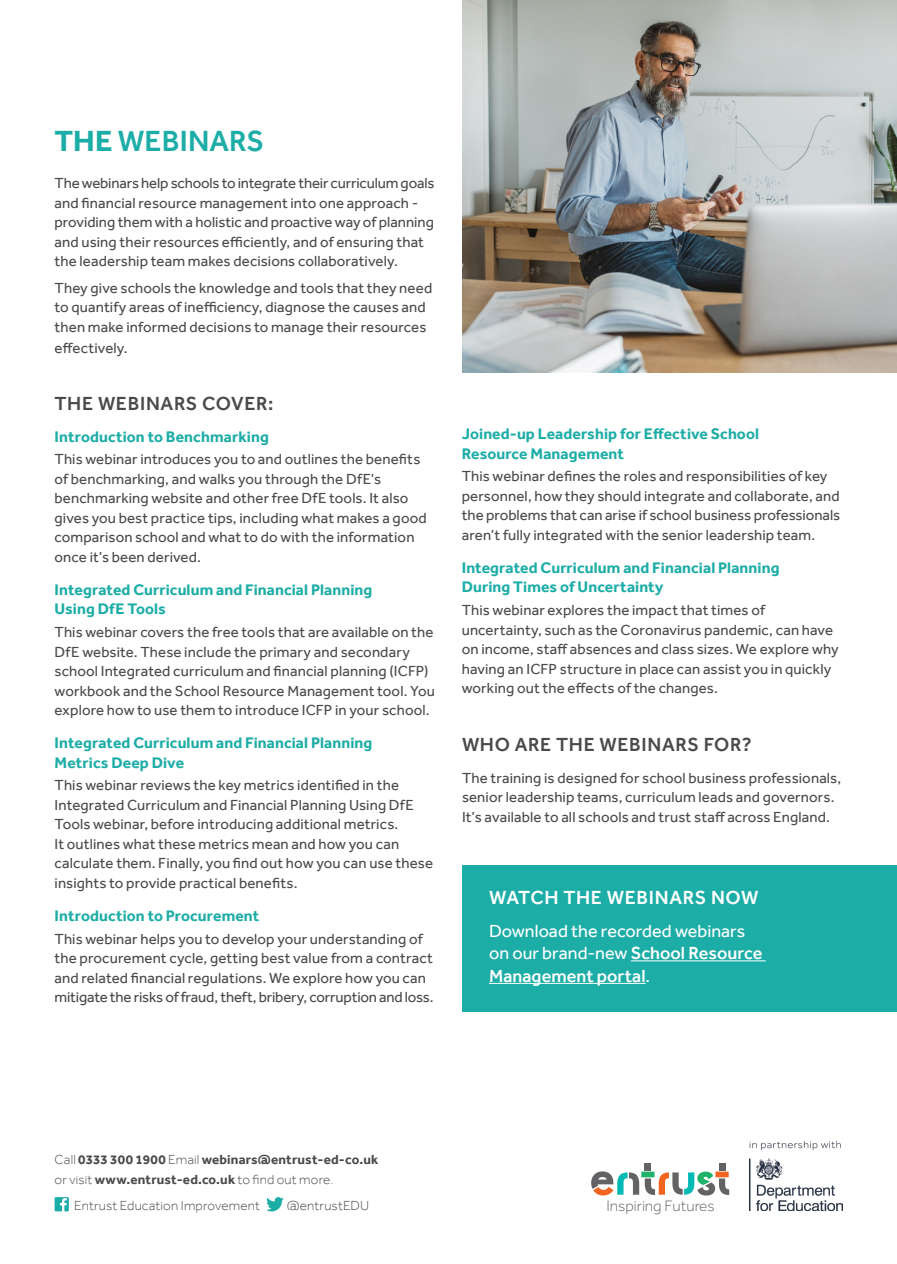
<style>
.page{position:relative;width:897px;height:1264px;background:#fff}
.page>*{position:absolute;margin:0;border:0;box-sizing:border-box;transform-origin:0 0}
.t1{font:500 30px "Effra";color:#1dada7}
.larger_sub{font:500 19.5px "Effra";letter-spacing:.035em;color:#4a4a49}
.larger_sub-2{font:500 19.5px "Effra";letter-spacing:.03em;color:#fff}
.body_copy{font:18px/22.5px "Effra";color:#fff}
.subheader{font:700 15.75px/19.5px "Effra";letter-spacing:.005em;color:#1dada7}
.t2{font:300 15.6px "Effra";color:#636366}
.body_copy-2{font:15px/19.5px "Effra";letter-spacing:.01em;color:#4a4a49}
.body_copy-3{font:700 13.5px/19.5px "Effra";letter-spacing:.015em;color:#4a4a49}
.body_copy-4{font:300 13.5px "Effra";letter-spacing:.015em;color:#4a4a49}
.s1{font-weight:700}
.s2{font-weight:500}
.s3{font-weight:300}
</style>
<div class="page">
<div style="left:461px;top:864px;width:435px;height:147px;background:#1dada7"></div>
<hr style="left:630px;top:960px;width:135px;height:1px;background:#fff">
<hr style="left:489px;top:983px;width:156px;height:1px;background:#fff">
<img style="left:462px;top:0;width:434px;height:372px">
<div style="left:644px;top:1163px;width:7px;height:7px;background:#636366"></div>
<div style="left:718px;top:1163px;width:7px;height:7px;background:#636366"></div>
<svg style="left:591px;top:1171px;width:138px;height:24px"></svg>
<img style="left:749px;top:1141px;width:93px;height:69px">
<svg style="left:266px;top:1197px;width:17px;height:14px"></svg>
<svg style="left:55px;top:1197px;width:14px;height:14px"></svg>
<p class="t1" style="left:55px;top:123px;width:211px"><span class="s1">THE</span> WEBINARS</p>
<p class="body_copy-2" style="left:55px;top:173px;width:381px">The webinars help schools to integrate their curriculum goals and financial resource management into one approach - providing them with a holistic and proactive way of planning and using their resources efficiently, and of ensuring that the leadership team makes decisions collaboratively.</p>
<p class="body_copy-2" style="left:55px;top:278px;width:379px">They give schools the knowledge and tools that they need to quantify areas of inefficiency, diagnose the causes and then make informed decisions to manage their resources</p>
<p class="body_copy-2" style="left:55px;top:338px;width:75px">effectively.</p>
<p class="larger_sub" style="left:55px;top:392px;width:220px">THE WEBINARS COVER:</p>
<p class="subheader" style="left:55px;top:426px;width:216px">Introduction to Benchmarking</p>
<p class="body_copy-2" style="left:55px;top:449px;width:373px">This webinar introduces you to and outlines the benefits of benchmarking, and walks you through the DfE’s benchmarking website and other free DfE tools. It also gives you best practice tips, including what makes a good comparison school and what to do with the information once it’s been derived.</p>
<p class="subheader" style="left:55px;top:579px;width:319px">Integrated Curriculum and Financial Planning<br>Using DfE Tools</p>
<p class="body_copy-2" style="left:55px;top:622px;width:382px">This webinar covers the free tools that are available on the DfE website. These include the primary and secondary school Integrated curriculum and financial planning (ICFP) workbook and the School Resource Management tool. You explore how to use them to introduce ICFP in your school.</p>
<p class="subheader" style="left:55px;top:733px;width:319px">Integrated Curriculum and Financial Planning<br>Metrics Deep Dive</p>
<p class="body_copy-2" style="left:55px;top:775px;width:380px">This webinar reviews the key metrics identified in the Integrated Curriculum and Financial Planning Using DfE Tools webinar, before introducing additional metrics.<br>It outlines what these metrics mean and how you can calculate them. Finally, you find out how you can use these insights to provide practical benefits.</p>
<p class="subheader" style="left:55px;top:905px;width:206px">Introduction to Procurement</p>
<p class="body_copy-2" style="left:55px;top:928px;width:380px">This webinar helps you to develop your understanding of the procurement cycle, getting best value from a contract and related financial regulations. We explore how you can mitigate the risks of fraud, theft, bribery, corruption and loss.</p>
<p class="subheader" style="left:461px;top:424px;width:299px">Joined-up Leadership for Effective School<br>Resource Management</p>
<p class="body_copy-2" style="left:461px;top:466px;width:380px">This webinar defines the roles and responsibilities of key personnel, how they should integrate and collaborate, and the problems that can arise if school business professionals aren’t fully integrated with the senior leadership team.</p>
<p class="subheader" style="left:461px;top:558px;width:319px">Integrated Curriculum and Financial Planning<br>During Times of Uncertainty</p>
<p class="body_copy-2" style="left:461px;top:600px;width:378px">This webinar explores the impact that times of uncertainty, such as the Coronavirus pandemic, can have on income, staff absences and class sizes. We explore why having an ICFP structure in place can assist you in quickly working out the effects of the changes.</p>
<p class="larger_sub" style="left:462px;top:733px;width:291px">WHO ARE THE WEBINARS FOR?</p>
<p class="body_copy-2" style="left:462px;top:767px;width:381px">The training is designed for school business professionals, senior leadership teams, curriculum leads and governors.<br>It’s available to all schools and trust staff across England.</p>
<p class="larger_sub-2" style="left:489px;top:885px;width:271px">WATCH THE WEBINARS NOW</p>
<p class="body_copy" style="left:489px;top:919px;width:275px">Download the recorded webinars on our brand-new <span class="s2">School Resource<br>Management portal</span>.</p>
<p class="body_copy-3" style="left:55px;top:1150px;width:325px"><span class="s3">Call</span> 0333 300 1900 <span class="s3">Email</span> webinars@entrust-ed-co.uk <span class="s3">or visit</span> www.entrust-ed.co.uk <span class="s3">to find out more.</span></p>
<p class="body_copy-4" style="left:74px;top:1197px;width:187px">Entrust Education Improvement</p>
<p class="body_copy-4" style="left:287px;top:1197px;width:84px">@entrustEDU</p>
<p class="t2" style="left:606px;top:1196px;width:110px">Inspiring Futures</p>
</div>
